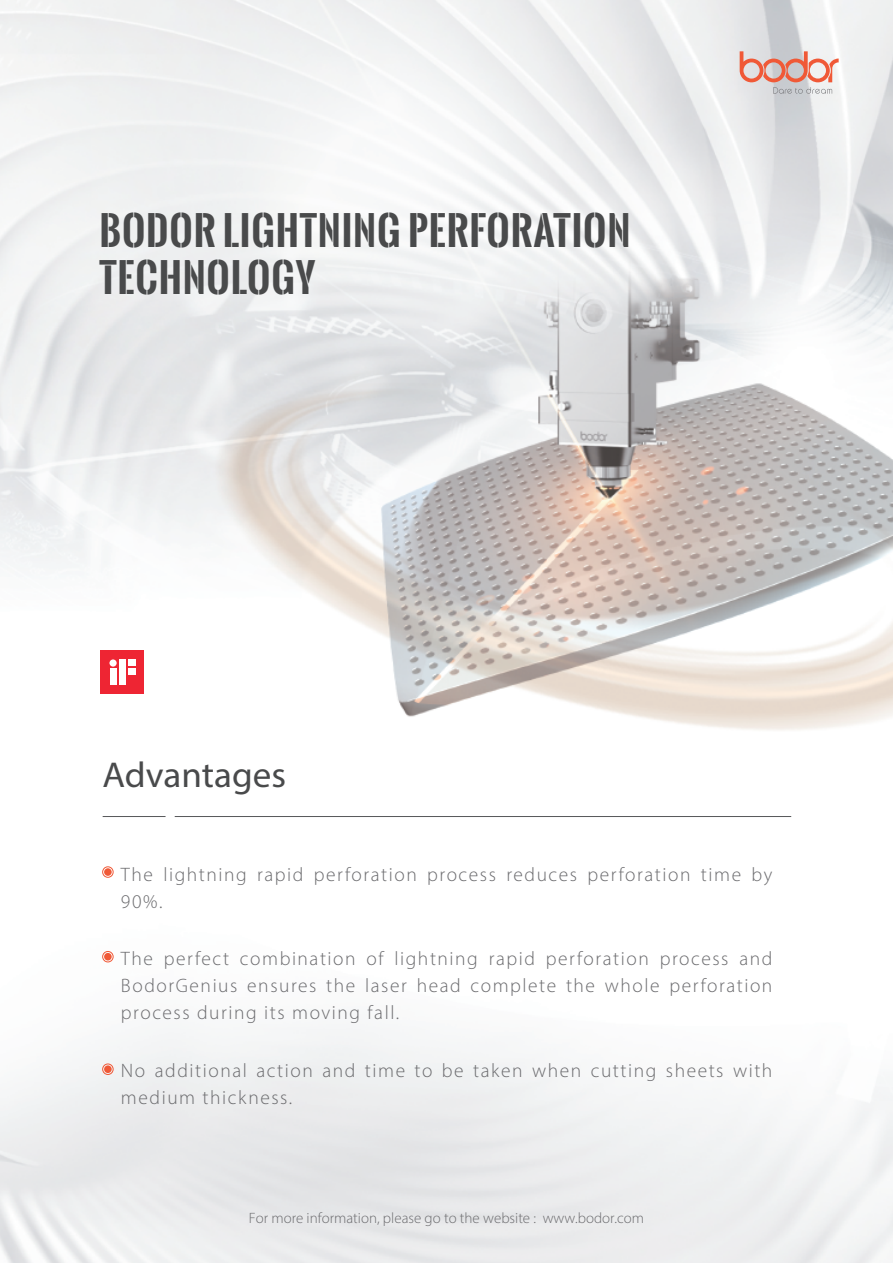
<style>
.page{position:relative;width:893px;height:1263px;background:#fff}
.page>*{position:absolute;margin:0;border:0;box-sizing:border-box;transform-origin:0 0}
.t1{font:700 39px/46.8px "Oswald Stencil";letter-spacing:.02em;color:#494a4b}
.t2{font:36px "Myriad Pro";color:#494a4b}
.t3{font:300 19.5px/27px "Myriad Pro";letter-spacing:.08em;color:#6b6b6e}
.t4{font:300 15px "Myriad Pro";color:#6b6b6e}
</style>
<div class="page">
<img style="left:0;top:0;width:893px;height:1263px">
<svg style="left:740px;top:51px;width:99px;height:43px"></svg>
<div style="left:101px;top:651px;width:43px;height:43px;background:#ee2533"></div>
<div style="left:109px;top:659px;width:8px;height:8px;background:#fff;border-radius:50%"></div>
<div style="left:110px;top:668px;width:6px;height:17px;background:#fff"></div>
<div style="left:119px;top:659px;width:7px;height:26px;background:#fff"></div>
<div style="left:128px;top:659px;width:7px;height:7px;background:#fff"></div>
<div style="left:128px;top:669px;width:7px;height:6px;background:#fff"></div>
<hr style="left:103px;top:816px;width:63px;height:1px;background:#57585a">
<hr style="left:175px;top:816px;width:616px;height:1px;background:#57585a">
<div style="left:102px;top:867px;width:11px;height:10px;border:1px solid #f05937;border-radius:50%"></div>
<div style="left:104px;top:868px;width:8px;height:8px;background:#f05937;border-radius:50%"></div>
<div style="left:102px;top:951px;width:11px;height:11px;border:1px solid #f05937;border-radius:50%"></div>
<div style="left:104px;top:953px;width:8px;height:7px;background:#f05937;border-radius:50%"></div>
<div style="left:102px;top:1064px;width:11px;height:11px;border:1px solid #f05937;border-radius:50%"></div>
<div style="left:104px;top:1065px;width:8px;height:8px;background:#f05937;border-radius:50%"></div>
<h1 class="t1" style="left:100px;top:207px;width:532px">BODOR LIGHTNING PERFORATION<br>TECHNOLOGY</h1>
<h2 class="t2" style="left:103px;top:753px;width:185px">Advantages</h2>
<p class="t3" style="left:121px;top:861px;width:653px">The lightning rapid perforation process reduces perforation time by<br>90%.</p>
<p class="t3" style="left:121px;top:944px;width:653px;text-align:justify">The perfect combination of lightning rapid perforation process and BodorGenius ensures the laser head complete the whole perforation process during its moving fall.</p>
<p class="t3" style="left:121px;top:1057px;width:653px">No additional action and time to be taken when cutting sheets with medium thickness.</p>
<p class="t4" style="left:249px;top:1209px;width:397px">For more information, please go to the website : www.bodor.com</p>
</div>
